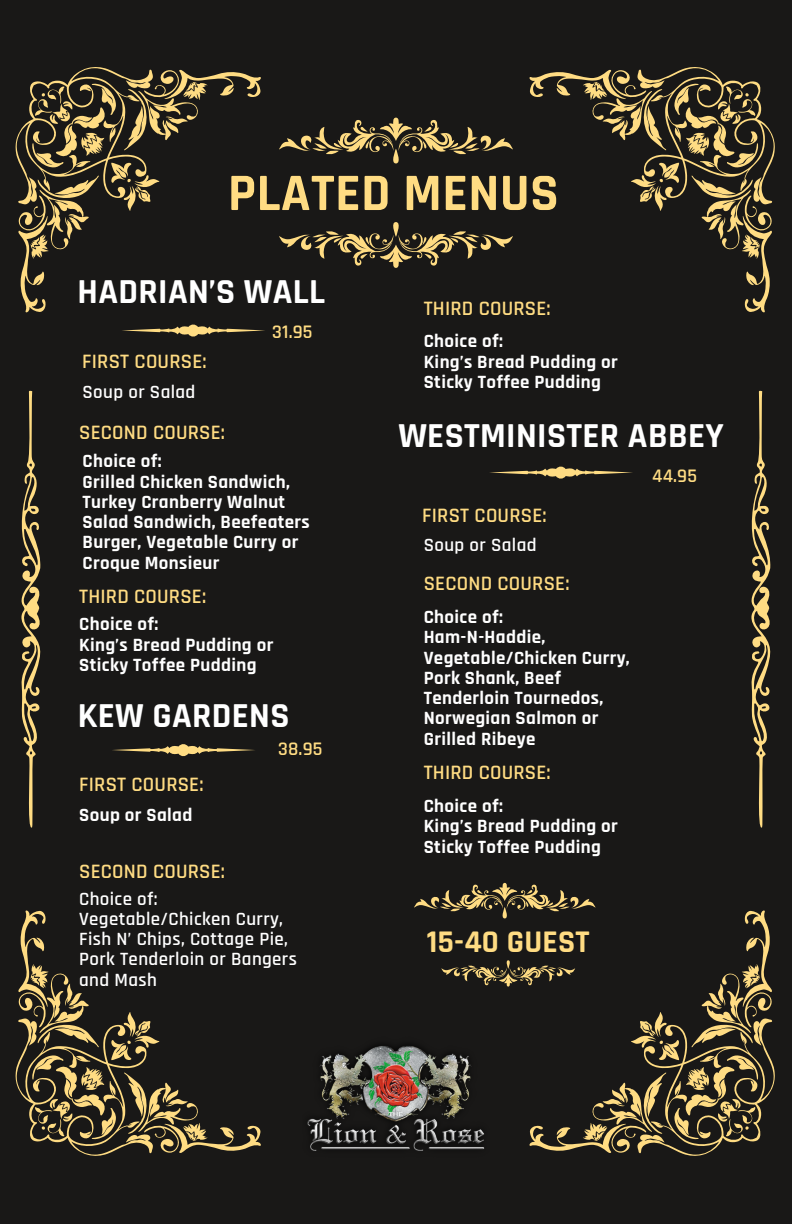
<style>
.page{position:relative;width:792px;height:1224px;background:#191817}
.page>*{position:absolute;margin:0;border:0;box-sizing:border-box;transform-origin:0 0}
.t1{font:700 53.1px "Rajdhani";letter-spacing:.01em;color:#ffdc83}
.t2{font:700 35.5px "Rajdhani";letter-spacing:.01em;color:#fff}
.t3{font:700 31.9px "Rajdhani";letter-spacing:.01em;color:#ffdc83}
.t4{font:600 20.7px "Rajdhani";letter-spacing:.01em;color:#ffdc83}
.t5{font:600 19.4px "Rajdhani";letter-spacing:.01em;color:#ffdc83}
.t6{font:700 18.9px/20.2px "Rajdhani";letter-spacing:.02em;color:#fff}
.t7{font:600 18.9px/20.2px "Rajdhani";letter-spacing:.02em;color:#fff}
</style>
<div class="page">
<svg style="left:15px;top:67px;width:246px;height:246px"></svg>
<svg style="left:529px;top:67px;width:246px;height:246px"></svg>
<svg style="left:15px;top:910px;width:246px;height:246px"></svg>
<svg style="left:529px;top:910px;width:246px;height:246px"></svg>
<svg style="left:21px;top:390px;width:20px;height:438px"></svg>
<svg style="left:751px;top:390px;width:20px;height:438px"></svg>
<svg style="left:279px;top:118px;width:234px;height:45px"></svg>
<svg style="left:279px;top:222px;width:234px;height:46px"></svg>
<svg style="left:122px;top:324px;width:143px;height:13px"></svg>
<svg style="left:414px;top:883px;width:181px;height:35px"></svg>
<svg style="left:441px;top:960px;width:134px;height:27px"></svg>
<svg style="left:112px;top:744px;width:143px;height:13px"></svg>
<svg style="left:490px;top:466px;width:143px;height:13px"></svg>
<img style="left:307px;top:1045px;width:178px;height:106px">
<p class="t1" style="left:228px;top:161px;width:332px">PLATED MENUS</p>
<p class="t2" style="left:78px;top:270px;width:249px">HADRIAN’S WALL</p>
<h1 class="t4" style="left:82px;top:349px;width:126px">FIRST COURSE:</h1>
<p class="t5" style="left:272px;top:320px;width:42px">31.95</p>
<h2 class="t7" style="left:83px;top:382px;width:114px">Soup or Salad</h2>
<h4 class="t4" style="left:79px;top:419px;width:147px">SECOND COURSE:</h4>
<p class="t6" style="left:83px;top:452px;width:81px">Choice of:</p>
<p class="t6" style="left:83px;top:472px;width:229px">Grilled Chicken Sandwich,<br>Turkey Cranberry Walnut<br>Salad Sandwich, Beefeaters<br>Burger, Vegetable Curry or<br>Croque Monsieur</p>
<p class="t4" style="left:79px;top:584px;width:129px">THIRD COURSE:</p>
<p class="t6" style="left:79px;top:615px;width:81px">Choice of:</p>
<h4 class="t6" style="left:79px;top:635px;width:196px">King’s Bread Pudding or<br>Sticky Toffee Pudding</h4>
<h2 class="t2" style="left:78px;top:694px;width:213px">KEW GARDENS</h2>
<h4 class="t5" style="left:278px;top:737px;width:46px">38.95</h4>
<p class="t4" style="left:79px;top:772px;width:126px">FIRST COURSE:</p>
<p class="t6" style="left:79px;top:805px;width:115px">Soup or Salad</p>
<p class="t4" style="left:79px;top:858px;width:147px">SECOND COURSE:</p>
<p class="t7" style="left:79px;top:889px;width:80px">Choice of:</p>
<p class="t7" style="left:79px;top:909px;width:219px">Vegetable/Chicken Curry,<br>Fish N’ Chips, Cottage Pie,<br>Pork Tenderloin or Bangers and Mash</p>
<p class="t4" style="left:424px;top:295px;width:129px">THIRD COURSE:</p>
<h4 class="t6" style="left:424px;top:332px;width:81px">Choice of:</h4>
<p class="t6" style="left:424px;top:352px;width:196px">King’s Bread Pudding or<br>Sticky Toffee Pudding</p>
<h4 class="t2" style="left:398px;top:414px;width:327px">WESTMINISTER ABBEY</h4>
<h4 class="t4" style="left:422px;top:502px;width:126px">FIRST COURSE:</h4>
<p class="t7" style="left:424px;top:535px;width:114px">Soup or Salad</p>
<p class="t4" style="left:424px;top:571px;width:147px">SECOND COURSE:</p>
<p class="t6" style="left:424px;top:607px;width:81px">Choice of:</p>
<p class="t6" style="left:424px;top:628px;width:208px">Ham-N-Haddie,<br>Vegetable/Chicken Curry,<br>Pork Shank, Beef<br>Tenderloin Tournedos,<br>Norwegian Salmon or<br>Grilled Ribeye</p>
<h2 class="t4" style="left:424px;top:760px;width:129px">THIRD COURSE:</h2>
<p class="t6" style="left:424px;top:797px;width:81px">Choice of:</p>
<p class="t6" style="left:424px;top:817px;width:196px">King’s Bread Pudding or<br>Sticky Toffee Pudding</p>
<h4 class="t5" style="left:652px;top:464px;width:46px">44.95</h4>
<p class="t3" style="left:427px;top:922px;width:165px">15-40 GUEST</p>
</div>
